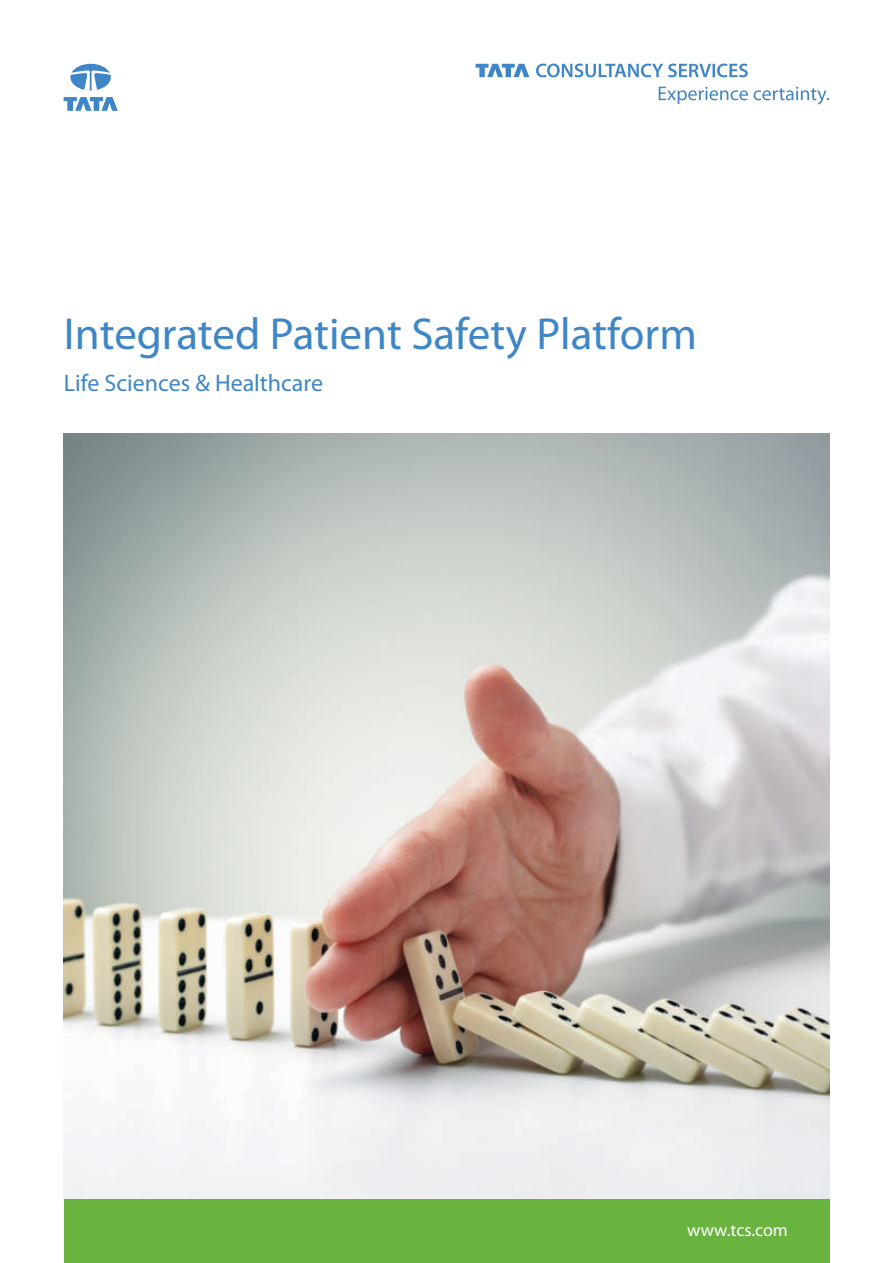
<style>
.page{position:relative;width:893px;height:1263px;background:#fff}
.page>*{position:absolute;margin:0;border:0;box-sizing:border-box;transform-origin:0 0}
.t1{font:45px "Myriad Pro";color:#3f86c6}
.t2{font:24px "Myriad Pro";color:#3f86c6}
.t3{font:18px "Myriad Pro";color:#fff}
</style>
<div class="page">
<img style="left:64px;top:434px;width:765px;height:765px">
<svg style="left:70px;top:64px;width:41px;height:27px"></svg>
<svg style="left:64px;top:97px;width:54px;height:14px"></svg>
<svg style="left:476px;top:64px;width:53px;height:13px"></svg>
<svg style="left:536px;top:64px;width:212px;height:13px"></svg>
<svg style="left:659px;top:87px;width:170px;height:18px"></svg>
<div style="left:64px;top:1199px;width:765px;height:64px;background:#69b33f"></div>
<p class="t1" style="left:64px;top:315px;width:635px">Integrated Patient Safety Platform</p>
<p class="t2" style="left:64px;top:373px;width:261px">Life Sciences &amp; Healthcare</p>
<p class="t3" style="left:687px;top:1223px;width:102px">www.tcs.com</p>
</div>
